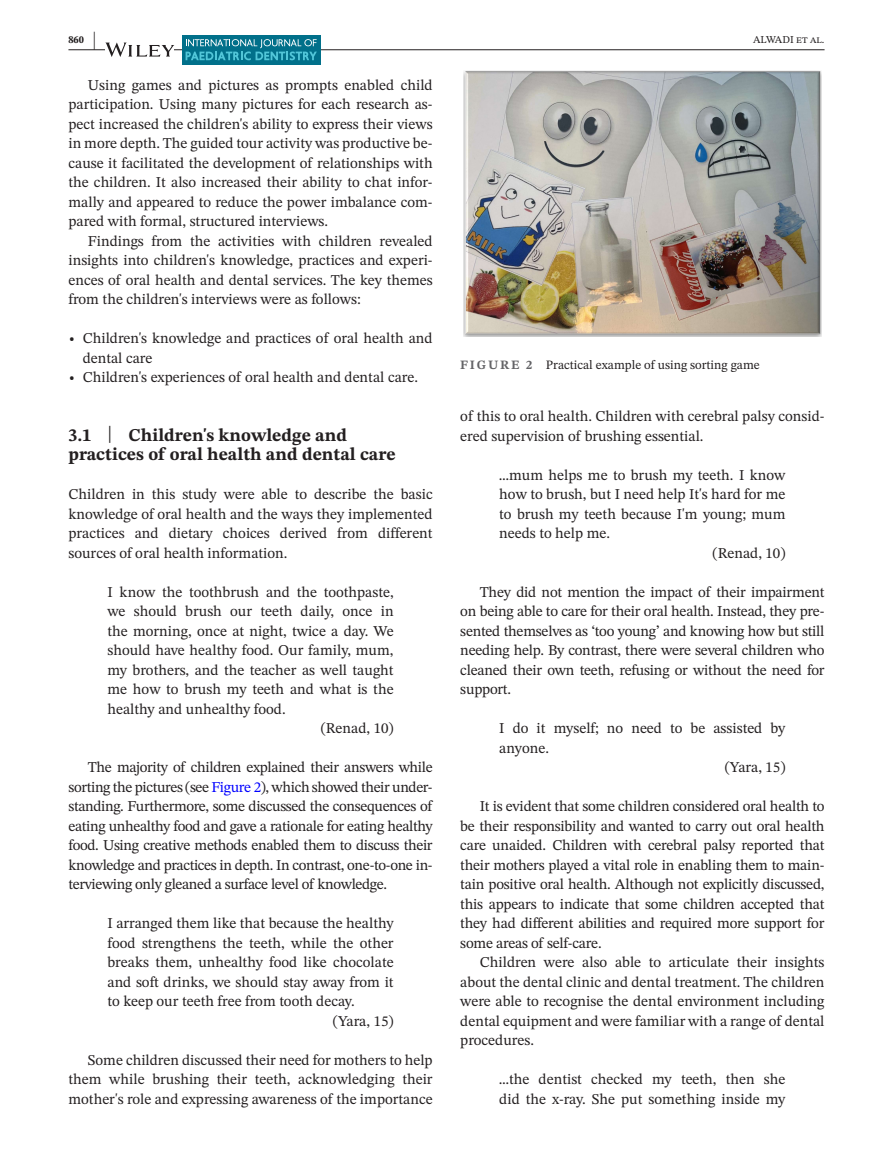
<style>
.page{position:relative;width:893px;height:1174px;background:#fff}
.page>*{position:absolute;margin:0;border:0;box-sizing:border-box;transform-origin:0 0}
.t1{font:700 18px/19.5px "STIX Two Text";color:#231f20}
.t2{font:15px/19.5px "STIX Two Text";color:#231f20;text-align:justify}
.t3{font:12.75px "STIX Two Text";color:#231f20}
.t4{font:10.5px "STIX Two Text";color:#231f20}
.t5{font:700 10.5px "STIX Two Text";color:#231f20}
.s1{font-size:21px}
.s2{font-weight:700;color:#636366}
.s3{font-weight:400;font-size:23.7px}
.s4{color:#00f}
</style>
<div class="page">
<hr style="left:68px;top:49px;width:756px;height:1px;background:#231f20">
<svg style="left:105px;top:43px;width:69px;height:14px"></svg>
<div style="left:182px;top:35px;width:139px;height:30px;background:#01708a"></div>
<svg style="left:186px;top:39px;width:131px;height:21px"></svg>
<img style="left:464px;top:70px;width:357px;height:266px">
<p class="t5" style="left:68px;top:32px;width:29px">860 <span class="s1">|</span></p>
<p class="t4" style="left:753px;top:32px;width:73px">ALWADI et al.</p>
<p class="t2" style="left:68px;top:75px;width:366px;text-indent:20px">Using games and pictures as prompts enabled child participation. Using many pictures for each research as&shy;pect increased the children's ability to express their views in more depth. The guided tour activity was productive be&shy;cause it facilitated the development of relationships with the children. It also increased their ability to chat infor&shy;mally and appeared to reduce the power imbalance com&shy;pared with formal, structured interviews.</p>
<p class="t2" style="left:68px;top:231px;width:366px;text-indent:20px">Findings from the activities with children revealed insights into children's knowledge, practices and experi&shy;ences of oral health and dental services. The key themes from the children's interviews were as follows:</p>
<p class="t2" style="left:83px;top:328px;width:351px;text-indent:-14px">• Children's knowledge and practices of oral health and dental care</p>
<p class="t2" style="left:68px;top:367px;width:351px">• Children's experiences of oral health and dental care.</p>
<p class="t3" style="left:460px;top:355px;width:301px"><span class="s2">FIGURE 2</span> Practical example of using sorting game</p>
<p class="t1" style="left:68px;top:425px;width:329px">3.1 <span class="s3">|</span> Children's knowledge and practices of oral health and dental care</p>
<p class="t2" style="left:68px;top:484px;width:366px">Children in this study were able to describe the basic knowledge of oral health and the ways they implemented practices and dietary choices derived from different sources of oral health information.</p>
<p class="t2" style="left:107px;top:582px;width:288px">I know the toothbrush and the toothpaste,</p>
<p class="t2" style="left:107px;top:601px;width:288px">we should brush our teeth daily, once in</p>
<p class="t2" style="left:107px;top:621px;width:288px">the morning, once at night, twice a day. We</p>
<p class="t2" style="left:107px;top:640px;width:288px">should have healthy food. Our family, mum,</p>
<p class="t2" style="left:107px;top:660px;width:288px">my brothers, and the teacher as well taught</p>
<p class="t2" style="left:107px;top:679px;width:288px">me how to brush my teeth and what is the</p>
<p class="t2" style="left:107px;top:699px;width:180px">healthy and unhealthy food.</p>
<p class="t2" style="left:321px;top:718px;width:74px">(Renad, 10)</p>
<p class="t2" style="left:68px;top:757px;width:366px;text-indent:20px">The majority of children explained their answers while sorting the pictures (see <span class="s4">Figure 2</span>), which showed their under&shy;standing. Furthermore, some discussed the consequences of eating unhealthy food and gave a rationale for eating healthy food. Using creative methods enabled them to discuss their knowledge and practices in depth. In contrast, one-to-one in&shy;terviewing only gleaned a surface level of knowledge.</p>
<p class="t2" style="left:107px;top:913px;width:288px">I arranged them like that because the healthy</p>
<p class="t2" style="left:107px;top:933px;width:288px">food strengthens the teeth, while the other</p>
<p class="t2" style="left:107px;top:952px;width:288px">breaks them, unhealthy food like chocolate</p>
<p class="t2" style="left:107px;top:972px;width:288px">and soft drinks, we should stay away from it</p>
<p class="t2" style="left:107px;top:991px;width:249px">to keep our teeth free from tooth decay.</p>
<p class="t2" style="left:333px;top:1011px;width:62px">(Yara, 15)</p>
<p class="t2" style="left:68px;top:1050px;width:366px;text-indent:20px">Some children discussed their need for mothers to help them while brushing their teeth, acknowledging their mother's role and expressing awareness of the importance</p>
<p class="t2" style="left:460px;top:406px;width:366px">of this to oral health. Children with cerebral palsy consid&shy;ered supervision of brushing essential.</p>
<p class="t2" style="left:499px;top:465px;width:288px">…mum helps me to brush my teeth. I know</p>
<p class="t2" style="left:499px;top:484px;width:288px">how to brush, but I need help It's hard for me</p>
<p class="t2" style="left:499px;top:504px;width:288px">to brush my teeth because I'm young; mum</p>
<p class="t2" style="left:499px;top:523px;width:112px">needs to help me.</p>
<p class="t2" style="left:713px;top:543px;width:74px">(Renad, 10)</p>
<p class="t2" style="left:460px;top:582px;width:366px;text-indent:19px">They did not mention the impact of their impairment on being able to care for their oral health. Instead, they pre&shy;sented themselves as ‘too young’ and knowing how but still needing help. By contrast, there were several children who cleaned their own teeth, refusing or without the need for support.</p>
<p class="t2" style="left:499px;top:718px;width:288px">I do it myself; no need to be assisted by</p>
<p class="t2" style="left:499px;top:738px;width:51px">anyone.</p>
<p class="t2" style="left:725px;top:757px;width:62px">(Yara, 15)</p>
<p class="t2" style="left:460px;top:796px;width:366px;text-indent:19px">It is evident that some children considered oral health to be their responsibility and wanted to carry out oral health care unaided. Children with cerebral palsy reported that their mothers played a vital role in enabling them to main&shy;tain positive oral health. Although not explicitly discussed, this appears to indicate that some children accepted that they had different abilities and required more support for some areas of self-care.</p>
<p class="t2" style="left:460px;top:952px;width:366px;text-indent:19px">Children were also able to articulate their insights about the dental clinic and dental treatment. The children were able to recognise the dental environment including dental equipment and were familiar with a range of dental procedures.</p>
<p class="t2" style="left:499px;top:1069px;width:288px">…the dentist checked my teeth, then she did the x-ray. She put something inside my</p>
</div>
